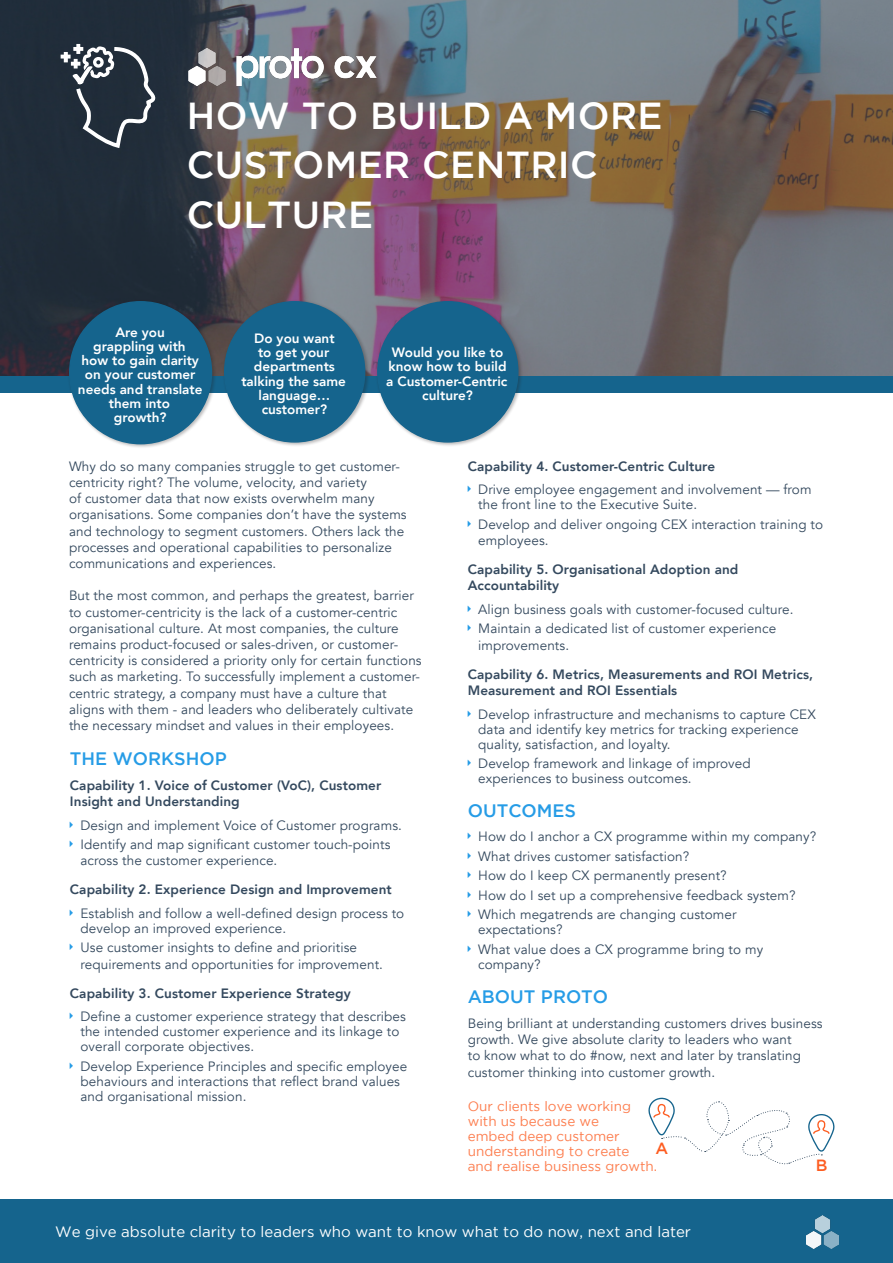
<style>
.page{position:relative;width:893px;height:1263px;background:#fff}
.page>*{position:absolute;margin:0;border:0;box-sizing:border-box;transform-origin:0 0}
.t1{font:500 37.5px/49.5px "Gotham";letter-spacing:.01em;color:#fff}
.Main_Heading{font:500 18px "Gotham";color:#269ce6}
.t2{font:500 16.2px "Gotham";color:#fd5d21}
.t3{font:15px "Gotham";color:#fff}
.Left_Aligned{font:13.5px/16.2px "Avenir";letter-spacing:.005em;color:#34495e}
.Main_Heading-2{font:800 13.5px/16.2px "Avenir";letter-spacing:.005em;color:#34495e}
.t4{font:800 13.5px/14.2px "Avenir";color:#fff;text-align:center}
.t5{font:13.5px/15px "Gotham";color:#fd7d4e}
.Sub_heading{font:800 13.5px/16.2px "Avenir";letter-spacing:.005em;color:#34495e}
</style>
<div class="page">
<svg style="left:0;top:0;width:893px;height:376px;background:#635f62"></svg>
<div style="left:0;top:1200px;width:893px;height:63px;background:#15648d"></div>
<div style="left:0;top:376px;width:893px;height:16px;background:#15648d"></div>
<div style="left:67px;top:299px;width:149px;height:150px;background:#231f20;opacity:.3"></div>
<div style="left:70px;top:302px;width:141px;height:142px;background:#15648d;border-radius:50%"></div>
<div style="left:222px;top:299px;width:148px;height:148px;background:#231f20;opacity:.3"></div>
<div style="left:225px;top:302px;width:140px;height:140px;background:#15648d;border-radius:50%"></div>
<img style="left:806px;top:1216px;width:33px;height:32px">
<svg style="left:64px;top:52px;width:4px;height:10px"></svg>
<svg style="left:61px;top:55px;width:10px;height:4px"></svg>
<svg style="left:71px;top:36px;width:85px;height:113px;background:#434d58"></svg>
<svg style="left:648px;top:1097px;width:187px;height:68px"></svg>
<div style="left:376px;top:299px;width:147px;height:148px;background:#231f20;opacity:.3"></div>
<div style="left:378px;top:302px;width:140px;height:140px;background:#15648d;border-radius:50%"></div>
<img style="left:185px;top:46px;width:194px;height:42px">
<p class="t1" style="left:187px;top:90px;width:477px">HOW TO BUILD A MORE<br>CUSTOMER CENTRIC<br>CULTURE</p>
<p class="t4" style="left:78px;top:325px;width:126px">Are you<br>grappling with<br>how to gain clarity on your customer needs and translate them into<br>growth?</p>
<p class="t4" style="left:241px;top:331px;width:106px">Do you want<br>to get your departments talking the same language… customer?</p>
<p class="t4" style="left:386px;top:345px;width:123px">Would you like to know how to build a Customer-Centric culture?</p>
<p class="Left_Aligned" style="left:69px;top:458px;width:339px">Why do so many companies struggle to get customer&shy;centricity right? The volume, velocity, and variety<br>of customer data that now exists overwhelm many organisations. Some companies don’t have the systems and technology to segment customers. Others lack the processes and operational capabilities to personalize communications and experiences.</p>
<p class="Left_Aligned" style="left:69px;top:588px;width:354px">But the most common, and perhaps the greatest, barrier to customer-centricity is the lack of a customer-centric organisational culture. At most companies, the culture remains product-focused or sales-driven, or customer&shy;centricity is considered a priority only for certain functions such as marketing. To successfully implement a customer&shy;centric strategy, a company must have a culture that aligns with them - and leaders who deliberately cultivate the necessary mindset and values in their employees.</p>
<p class="Main_Heading" style="left:70px;top:748px;width:158px">THE WORKSHOP</p>
<p class="Sub_heading" style="left:70px;top:777px;width:313px">Capability 1. Voice of Customer (VoC), Customer<br>Insight and Understanding</p>
<p class="Left_Aligned" style="left:80px;top:817px;width:323px">Design and implement Voice of Customer programs.</p>
<p class="Left_Aligned" style="left:80px;top:836px;width:312px">Identify and map significant customer touch-points across the customer experience.</p>
<p class="Main_Heading-2" style="left:70px;top:882px;width:323px">Capability 2. Experience Design and Improvement</p>
<p class="Left_Aligned" style="left:80px;top:906px;width:325px;line-height:15px">Establish and follow a well-defined design process to develop an improved experience.</p>
<p class="Left_Aligned" style="left:80px;top:940px;width:304px">Use customer insights to define and prioritise requirements and opportunities for improvement.</p>
<p class="Main_Heading-2" style="left:70px;top:985px;width:282px">Capability 3. Customer Experience Strategy</p>
<p class="Left_Aligned" style="left:80px;top:1009px;width:327px;line-height:15px">Define a customer experience strategy that describes the intended customer experience and its linkage to overall corporate objectives.</p>
<p class="Left_Aligned" style="left:80px;top:1059px;width:328px;line-height:15px">Develop Experience Principles and specific employee behaviours and interactions that reflect brand values and organisational mission.</p>
<p class="Sub_heading" style="left:468px;top:458px;width:249px">Capability 4. Customer-Centric Culture</p>
<p class="Left_Aligned" style="left:478px;top:482px;width:335px;line-height:15px">Drive employee engagement and involvement — from the front line to the Executive Suite.</p>
<p class="Left_Aligned" style="left:478px;top:516px;width:346px">Develop and deliver ongoing CEX interaction training to employees.</p>
<p class="Main_Heading-2" style="left:468px;top:561px;width:272px">Capability 5. Organisational Adoption and<br>Accountability</p>
<p class="Left_Aligned" style="left:478px;top:601px;width:317px">Align business goals with customer-focused culture.</p>
<p class="Left_Aligned" style="left:478px;top:621px;width:299px">Maintain a dedicated list of customer experience improvements.</p>
<p class="Main_Heading-2" style="left:468px;top:666px;width:347px">Capability 6. Metrics, Measurements and ROI Metrics,<br>Measurement and ROI Essentials</p>
<p class="Left_Aligned" style="left:478px;top:707px;width:339px;line-height:15px">Develop infrastructure and mechanisms to capture CEX data and identify key metrics for tracking experience quality, satisfaction, and loyalty.</p>
<p class="Left_Aligned" style="left:478px;top:756px;width:274px;line-height:15px">Develop framework and linkage of improved experiences to business outcomes.</p>
<p class="Main_Heading" style="left:468px;top:801px;width:110px">OUTCOMES</p>
<p class="Left_Aligned" style="left:478px;top:828px;width:339px">How do I anchor a CX programme within my company?</p>
<p class="Left_Aligned" style="left:478px;top:848px;width:213px">What drives customer satisfaction?</p>
<p class="Left_Aligned" style="left:478px;top:867px;width:250px">How do I keep CX permanently present?</p>
<p class="Left_Aligned" style="left:478px;top:887px;width:319px">How do I set up a comprehensive feedback system?</p>
<p class="Left_Aligned" style="left:478px;top:907px;width:260px;line-height:15px">Which megatrends are changing customer expectations?</p>
<p class="Left_Aligned" style="left:478px;top:941px;width:286px;line-height:15px">What value does a CX programme bring to my company?</p>
<p class="Main_Heading" style="left:468px;top:987px;width:142px">ABOUT PROTO</p>
<p class="Left_Aligned" style="left:468px;top:1015px;width:356px">Being brilliant at understanding customers drives business growth. We give absolute clarity to leaders who want<br>to know what to do #now, next and later by translating customer thinking into customer growth.</p>
<p class="t5" style="left:468px;top:1098px;width:191px">Our clients love working with us because we<br>embed deep customer understanding to create and realise business growth.</p>
<p class="t2" style="left:655px;top:1138px;width:14px">A</p>
<p class="t2" style="left:816px;top:1156px;width:13px">B</p>
<p class="t3" style="left:55px;top:1223px;width:637px">We give absolute clarity to leaders who want to know what to do now, next and later</p>
</div>
